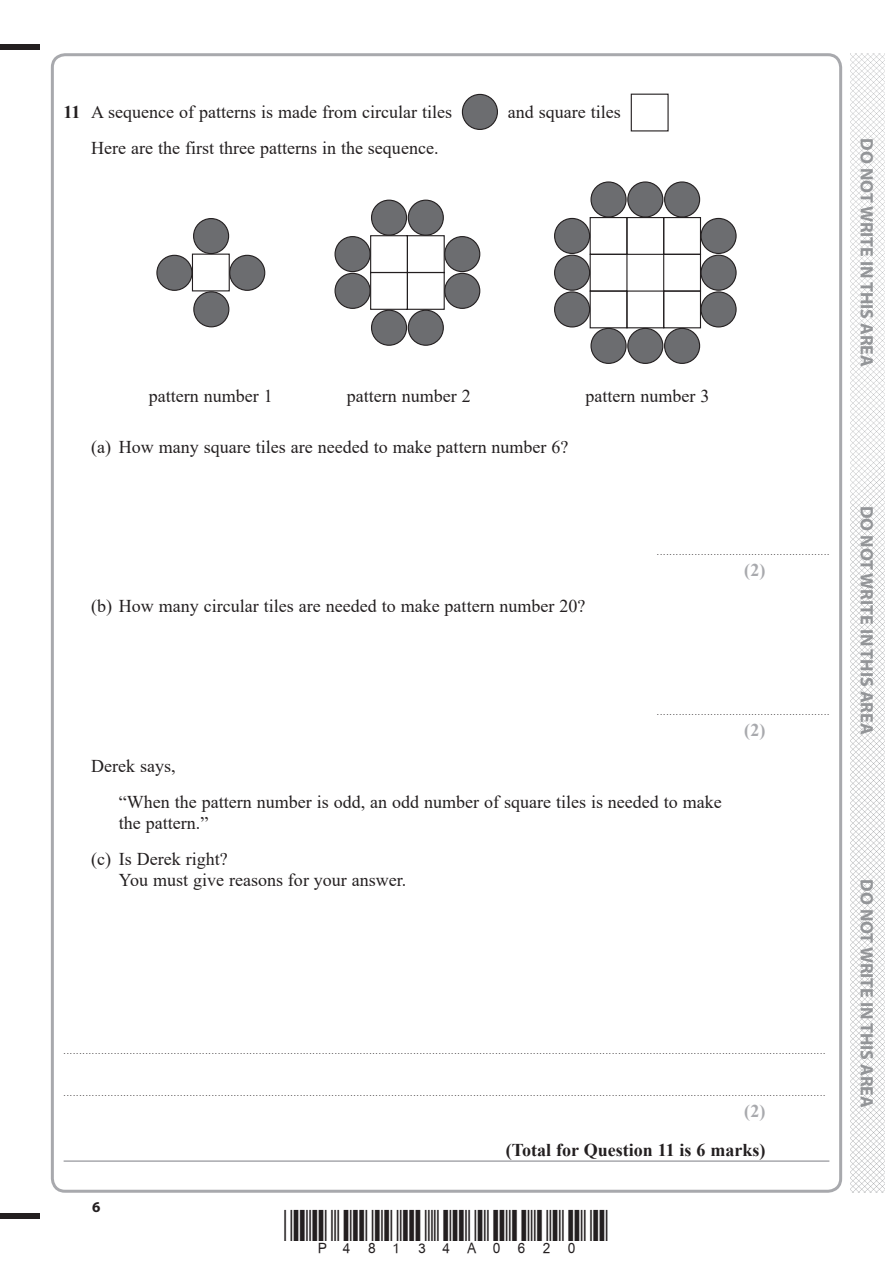
<style>
.page{position:relative;width:893px;height:1263px;background:#fff}
.page>*{position:absolute;margin:0;border:0;box-sizing:border-box;transform-origin:0 0}
.t1{font:39px "Bar Code 39 c HR";color:#231f20}
.t2{font:18px/36px "Times New Roman";color:#231f20}
.t3{font:700 18px "Myriad Pro";color:#939598}
.t4{font:700 18px "Times New Roman";color:#231f20}
.t5{font:700 18px "Times New Roman";color:#a8a9ad}
.t6{font:700 15px "Myriad Pro";color:#231f20}
.t7{font:9px "Times New Roman";color:#231f20}
.s1{font-weight:700}
</style>
<div class="page">
<div style="left:0;top:44px;width:40px;height:5px;background:#231f20"></div>
<div style="left:0;top:1214px;width:40px;height:5px;background:#231f20"></div>
<img style="left:850px;top:53px;width:34px;height:1140px">
<hr style="left:64px;top:1160px;width:765px;height:2px;background:#a8a9ad">
<div style="left:462px;top:94px;width:35px;height:35px;background:#6c6d70;border-radius:50%"></div>
<div style="left:462px;top:94px;width:36px;height:36px;border:1px solid #231f20;border-radius:50%"></div>
<div style="left:630px;top:94px;width:38px;height:37px;border:1px solid #231f20"></div>
<div style="left:192px;top:254px;width:38px;height:37px;border:1px solid #231f20"></div>
<div style="left:193px;top:219px;width:35px;height:35px;background:#6c6d70;border-radius:50%"></div>
<div style="left:193px;top:218px;width:36px;height:36px;border:1px solid #231f20;border-radius:50%"></div>
<div style="left:194px;top:292px;width:35px;height:35px;background:#6c6d70;border-radius:50%"></div>
<div style="left:193px;top:291px;width:36px;height:36px;border:1px solid #231f20;border-radius:50%"></div>
<div style="left:157px;top:255px;width:35px;height:35px;background:#6c6d70;border-radius:50%"></div>
<div style="left:156px;top:255px;width:36px;height:36px;border:1px solid #231f20;border-radius:50%"></div>
<div style="left:230px;top:255px;width:35px;height:35px;background:#6c6d70;border-radius:50%"></div>
<div style="left:229px;top:255px;width:36px;height:36px;border:1px solid #231f20;border-radius:50%"></div>
<svg style="left:369px;top:235px;width:76px;height:75px"></svg>
<div style="left:371px;top:200px;width:35px;height:35px;background:#6c6d70;border-radius:50%"></div>
<div style="left:371px;top:200px;width:36px;height:36px;border:1px solid #231f20;border-radius:50%"></div>
<div style="left:408px;top:200px;width:35px;height:35px;background:#6c6d70;border-radius:50%"></div>
<div style="left:408px;top:200px;width:36px;height:36px;border:1px solid #231f20;border-radius:50%"></div>
<div style="left:371px;top:310px;width:35px;height:35px;background:#6c6d70;border-radius:50%"></div>
<div style="left:371px;top:310px;width:36px;height:36px;border:1px solid #231f20;border-radius:50%"></div>
<div style="left:408px;top:310px;width:35px;height:35px;background:#6c6d70;border-radius:50%"></div>
<div style="left:408px;top:310px;width:36px;height:36px;border:1px solid #231f20;border-radius:50%"></div>
<div style="left:335px;top:237px;width:35px;height:35px;background:#6c6d70;border-radius:50%"></div>
<div style="left:334px;top:236px;width:36px;height:36px;border:1px solid #231f20;border-radius:50%"></div>
<div style="left:335px;top:273px;width:35px;height:35px;background:#6c6d70;border-radius:50%"></div>
<div style="left:334px;top:273px;width:36px;height:36px;border:1px solid #231f20;border-radius:50%"></div>
<div style="left:445px;top:273px;width:35px;height:35px;background:#6c6d70;border-radius:50%"></div>
<div style="left:444px;top:273px;width:36px;height:36px;border:1px solid #231f20;border-radius:50%"></div>
<div style="left:445px;top:237px;width:35px;height:35px;background:#6c6d70;border-radius:50%"></div>
<div style="left:444px;top:236px;width:36px;height:36px;border:1px solid #231f20;border-radius:50%"></div>
<svg style="left:554px;top:181px;width:182px;height:183px"></svg>
<div style="left:627px;top:328px;width:35px;height:35px;background:#6c6d70;border-radius:50%"></div>
<div style="left:627px;top:328px;width:36px;height:36px;border:1px solid #231f20;border-radius:50%"></div>
<div style="left:664px;top:328px;width:35px;height:35px;background:#6c6d70;border-radius:50%"></div>
<div style="left:664px;top:328px;width:36px;height:36px;border:1px solid #231f20;border-radius:50%"></div>
<h2 class="t2" style="left:64px;top:94px;width:390px"><span class="s1">11</span> A sequence of patterns is made from circular tiles</h2>
<h2 class="t2" style="left:508px;top:94px;width:114px">and square tiles</h2>
<h2 class="t2" style="left:91px;top:130px;width:349px">Here are the first three patterns in the sequence.</h2>
<h2 class="t2" style="left:149px;top:378px;width:125px">pattern number 1</h2>
<h2 class="t2" style="left:347px;top:378px;width:125px">pattern number 2</h2>
<h2 class="t2" style="left:585px;top:378px;width:125px">pattern number 3</h2>
<h2 class="t2" style="left:91px;top:429px;width:479px">(a) How many square tiles are needed to make pattern number 6?</h2>
<h2 class="t2" style="left:91px;top:588px;width:495px">(b) How many circular tiles are needed to make pattern number 20?</h2>
<p class="t7" style="left:657px;top:547px;width:174px">.......................................................</p>
<h2 class="t5" style="left:744px;top:560px;width:23px">(2)</h2>
<p class="t7" style="left:657px;top:707px;width:174px">.......................................................</p>
<h2 class="t5" style="left:744px;top:720px;width:23px">(2)</h2>
<h2 class="t2" style="left:119px;top:748px;width:604px;text-indent:-28px">Derek says,<br>“When the pattern number is odd, an odd number of square tiles is needed to make</h2>
<h2 class="t2" style="left:91px;top:805px;width:138px;text-align:center">the pattern.”<br>(c) Is Derek right?</h2>
<h2 class="t2" style="left:119px;top:862px;width:289px">You must give reasons for your answer.</h2>
<p class="t7" style="left:64px;top:1046px;width:763px">..................................................................................................................................................................................................................................................</p>
<p class="t7" style="left:64px;top:1088px;width:763px">..................................................................................................................................................................................................................................................</p>
<h2 class="t5" style="left:744px;top:1101px;width:23px">(2)</h2>
<h2 class="t4" style="left:505px;top:1140px;width:261px">(Total for Question 11 is 6 marks)</h2>
<h3 class="t6" style="left:92px;top:1201px;width:10px">6</h3>
<h1 class="t1" style="left:334px;top:1202px;width:126px">✔ ✓✔</h1>
<h2 class="t3" style="left:873px;top:138px;width:230px;rotate:90deg">DO NOT WRITE IN THIS AREA</h2>
<h2 class="t3" style="left:873px;top:506px;width:230px;rotate:90deg">DO NOT WRITE IN THIS AREA</h2>
<h2 class="t3" style="left:873px;top:879px;width:230px;rotate:90deg">DO NOT WRITE IN THIS AREA</h2>
</div>
